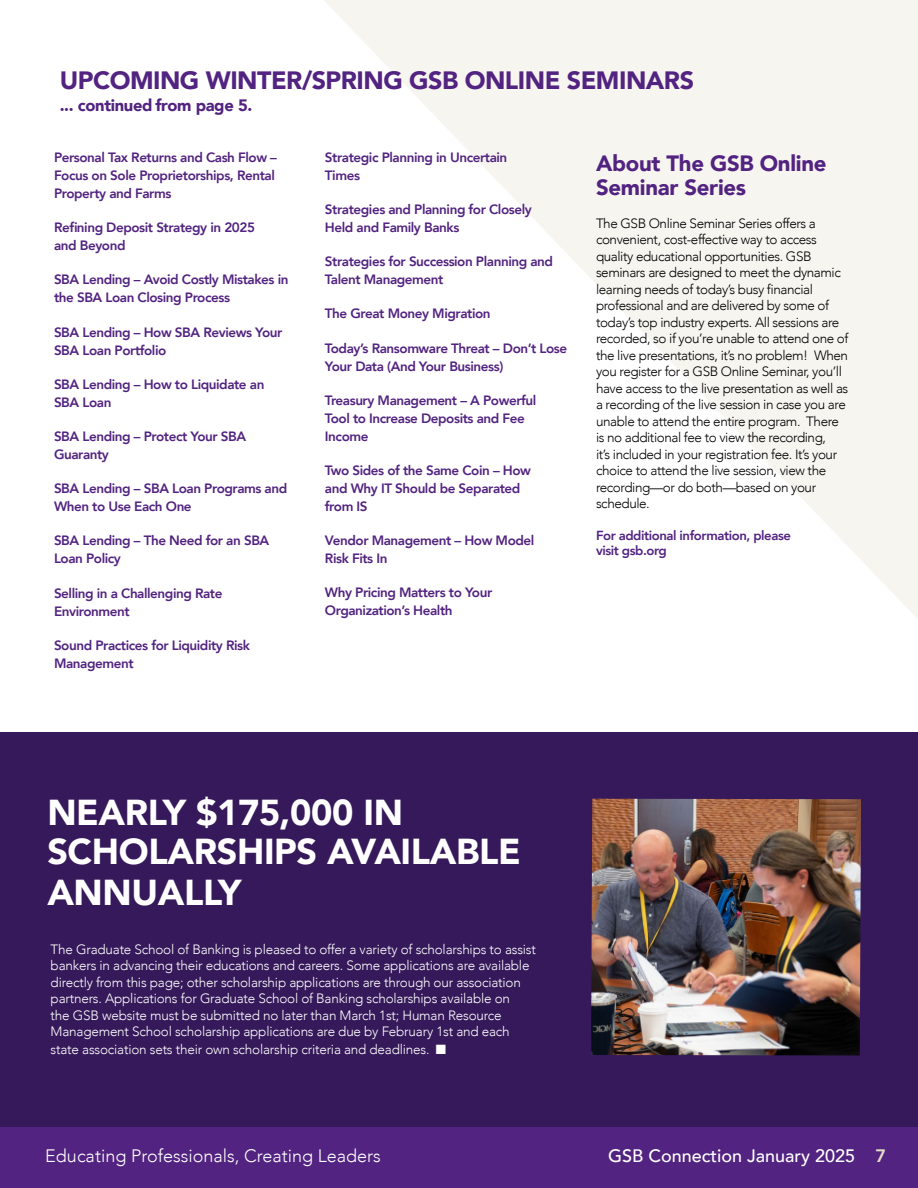
<style>
.page{position:relative;width:918px;height:1188px;background:#fff}
.page>*{position:absolute;margin:0;border:0;box-sizing:border-box;transform-origin:0 0}
.t1{font:900 36px/40px "Avenir";letter-spacing:-.01em;color:#fff}
.t2{font:900 25.05px "Avenir";letter-spacing:-.02em;color:#522380}
.t3{font:900 22.2px/24.8px "Avenir";letter-spacing:-.01em;color:#522380}
.t4{font:300 18px "Avenir";color:#fff}
.t5{font:500 18px "Avenir";color:#fff}
.t6{font:900 16.5px "Avenir";letter-spacing:-.02em;color:#522380}
.t7{font:800 13.5px/18px "Avenir";letter-spacing:-.03em;color:#522380}
.t8{font:300 13.5px/16.5px "Avenir";letter-spacing:-.03em;color:#000}
.t9{font:300 13.5px/16.6px "Avenir";letter-spacing:-.015em;color:#fff}
.t10{font:800 13.2px/15.8px "Avenir";letter-spacing:-.03em;color:#522380}
.s1{font-weight:800;color:#e4dec5}
</style>
<div class="page">
<div style="left:0;top:1125px;width:918px;height:63px;background:#522380"></div>
<svg style="left:324px;top:0;width:594px;height:619px;fill:#f7f5f0"></svg>
<div style="left:0;top:732px;width:918px;height:394px;background:#36195a"></div>
<img style="left:591px;top:799px;width:270px;height:256px">
<h2 class="t2" style="left:60px;top:58px;width:636px">UPCOMING WINTER/SPRING GSB ONLINE SEMINARS</h2>
<p class="t6" style="left:60px;top:92px;width:194px">... continued from page 5.</p>
<p class="t7" style="left:54px;top:148px;width:224px">Personal Tax Returns and Cash Flow –<br>Focus on Sole Proprietorships, Rental<br>Property and Farms</p>
<p class="t7" style="left:54px;top:219px;width:203px">Refining Deposit Strategy in 2025 and Beyond</p>
<p class="t7" style="left:54px;top:271px;width:236px">SBA Lending – Avoid Costly Mistakes in the SBA Loan Closing Process</p>
<p class="t7" style="left:54px;top:323px;width:230px">SBA Lending – How SBA Reviews Your<br>SBA Loan Portfolio</p>
<p class="t7" style="left:54px;top:375px;width:212px">SBA Lending – How to Liquidate an<br>SBA Loan</p>
<p class="t7" style="left:54px;top:427px;width:194px">SBA Lending – Protect Your SBA<br>Guaranty</p>
<p class="t7" style="left:54px;top:479px;width:235px">SBA Lending – SBA Loan Programs and<br>When to Use Each One</p>
<p class="t7" style="left:54px;top:532px;width:217px">SBA Lending – The Need for an SBA<br>Loan Policy</p>
<p class="t7" style="left:54px;top:584px;width:170px">Selling in a Challenging Rate<br>Environment</p>
<p class="t7" style="left:54px;top:636px;width:198px">Sound Practices for Liquidity Risk<br>Management</p>
<p class="t7" style="left:325px;top:148px;width:184px">Strategic Planning in Uncertain<br>Times</p>
<p class="t7" style="left:325px;top:200px;width:208px">Strategies and Planning for Closely<br>Held and Family Banks</p>
<p class="t7" style="left:325px;top:253px;width:230px">Strategies for Succession Planning and<br>Talent Management</p>
<p class="t7" style="left:325px;top:305px;width:167px">The Great Money Migration</p>
<p class="t7" style="left:325px;top:339px;width:244px">Today’s Ransomware Threat – Don’t Lose<br>Your Data (And Your Business)</p>
<p class="t7" style="left:325px;top:391px;width:213px">Treasury Management – A Powerful<br>Tool to Increase Deposits and Fee<br>Income</p>
<p class="t7" style="left:325px;top:461px;width:208px">Two Sides of the Same Coin – How and Why IT Should be Separated from IS</p>
<p class="t7" style="left:325px;top:532px;width:211px">Vendor Management – How Model<br>Risk Fits In</p>
<p class="t7" style="left:325px;top:584px;width:169px">Why Pricing Matters to Your<br>Organization’s Health</p>
<h3 class="t3" style="left:596px;top:150px;width:232px">About The GSB Online<br>Seminar Series</h3>
<p class="t8" style="left:596px;top:215px;width:254px">The GSB Online Seminar Series offers a convenient, cost-effective way to access quality educational opportunities. GSB seminars are designed to meet the dynamic learning needs of today’s busy financial professional and are delivered by some of today’s top industry experts. All sessions are recorded, so if you’re unable to attend one of the live presentations, it’s no problem! When you register for a GSB Online Seminar, you’ll have access to the live presentation as well as a recording of the live session in case you are unable to attend the entire program. There is no additional fee to view the recording,<br>it’s included in your registration fee. It’s your choice to attend the live session, view the recording—or do both—based on your schedule.</p>
<p class="t10" style="left:596px;top:527px;width:196px">For additional information, please visit gsb.org</p>
<h1 class="t1" style="left:47px;top:791px;width:475px">NEARLY $175,000 IN<br>SCHOLARSHIPS AVAILABLE<br>ANNUALLY</h1>
<p class="t9" style="left:51px;top:941px;width:487px">The Graduate School of Banking is pleased to offer a variety of scholarships to assist bankers in advancing their educations and careers. Some applications are available directly from this page; other scholarship applications are through our association partners. Applications for Graduate School of Banking scholarships available on<br>the GSB website must be submitted no later than March 1st; Human Resource Management School scholarship applications are due by February 1st and each state association sets their own scholarship criteria and deadlines. ■</p>
<h3 class="t4" style="left:45px;top:1146px;width:337px">Educating Professionals, Creating Leaders</h3>
<h3 class="t5" style="left:608px;top:1141px;width:279px">GSB Connection January 2025 <span class="s1">7</span></h3>
</div>
